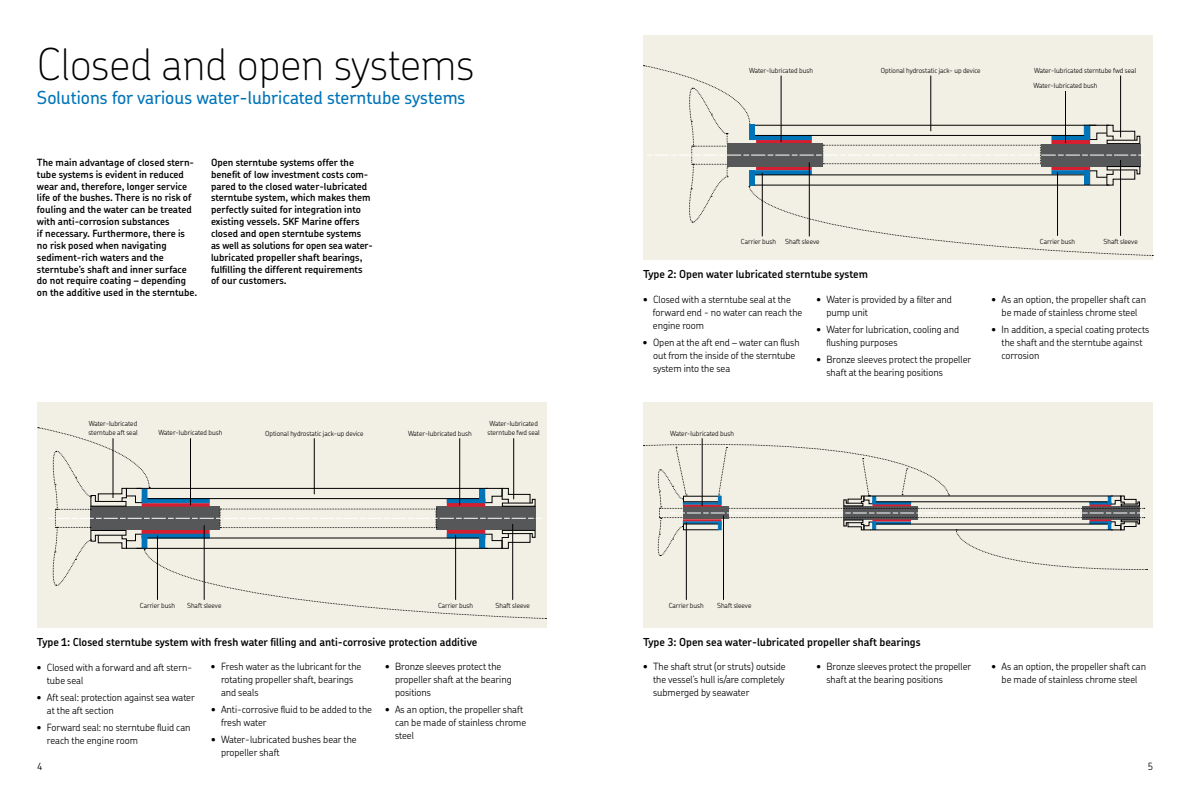
<style>
.page{position:relative;width:1190px;height:794px;background:#fff}
.page>*{position:absolute;margin:0;border:0;box-sizing:border-box;transform-origin:0 0}
.t1{font:100 44px "SKF Chevin OT";color:#000}
.t2{font:500 18px "SKF Chevin OT";color:#0074b8}
.t3{font:600 11px "SKF Chevin OT";color:#000}
.t4{font:300 10px/13px "SKF Chevin OT";color:#000}
.t5{font:600 10px/11.8px "SKF Chevin OT";color:#000}
.t6{font:300 7px/9px "SKF Chevin OT";color:#000}
</style>
<div class="page">
<div style="left:643px;top:403px;width:510px;height:225px;background:#f2f0e5"></div>
<hr style="left:686px;top:523px;width:1px;height:77px;background:#000">
<hr style="left:723px;top:515px;width:1px;height:85px;background:#000">
<svg style="left:643px;top:438px;width:505px;height:132px"></svg>
<div style="left:643px;top:35px;width:510px;height:225px;background:#f2f0e5"></div>
<svg style="left:644px;top:65px;width:509px;height:191px"></svg>
<hr style="left:755px;top:185px;width:354px;height:1px;background:#000">
<div style="left:37px;top:403px;width:510px;height:225px;background:#f2f0e5"></div>
<svg style="left:38px;top:427px;width:509px;height:192px"></svg>
<hr style="left:204px;top:525px;width:1px;height:75px;background:#000">
<h1 class="t1" style="left:37px;top:25px;width:439px">Closed and open systems</h1>
<h2 class="t2" style="left:37px;top:81px;width:430px">Solutions for various water-lubricated sterntube systems</h2>
<p class="t5" style="left:37px;top:156px;width:162px">The main advantage of closed stern&shy;tube systems is evident in reduced wear and, therefore, longer service life of the bushes. There is no risk of fouling and the water can be treated with anti-corrosion substances<br>if necessary. Furthermore, there is no risk posed when navigating sediment-rich waters and the sterntube’s shaft and inner surface do not require coating – depending on the additive used in the sterntube.</p>
<p class="t5" style="left:211px;top:156px;width:163px">Open sterntube systems offer the benefit of low investment costs com&shy;pared to the closed water-lubricated sterntube system, which makes them perfectly suited for integration into existing vessels. SKF Marine offers closed and open sterntube systems as well as solutions for open sea water&shy;lubricated propeller shaft bearings, fulfilling the different requirements of our customers.</p>
<p class="t6" style="left:88px;top:418px;width:51px">Water-lubricated sterntube aft seal</p>
<p class="t6" style="left:488px;top:418px;width:54px">Water-lubricated sterntube fwd seal</p>
<p class="t6" style="left:159px;top:427px;width:65px">Water-lubricated bush</p>
<p class="t6" style="left:265px;top:428px;width:100px">Optional hydrostatic jack-up device</p>
<p class="t6" style="left:408px;top:428px;width:65px">Water-lubricated bush</p>
<p class="t6" style="left:140px;top:600px;width:37px">Carrier bush</p>
<p class="t6" style="left:187px;top:600px;width:36px">Shaft sleeve</p>
<p class="t6" style="left:438px;top:600px;width:37px">Carrier bush</p>
<p class="t6" style="left:496px;top:600px;width:36px">Shaft sleeve</p>
<p class="t6" style="left:749px;top:65px;width:65px">Water-lubricated bush</p>
<p class="t6" style="left:881px;top:65px;width:101px">Optional hydrostatic jack- up device</p>
<p class="t6" style="left:1034px;top:65px;width:104px">Water-lubricated sterntube fwd seal</p>
<p class="t6" style="left:1034px;top:80px;width:65px">Water-lubricated bush</p>
<p class="t6" style="left:741px;top:236px;width:37px">Carrier bush</p>
<p class="t6" style="left:785px;top:236px;width:36px">Shaft sleeve</p>
<p class="t6" style="left:1103px;top:236px;width:36px">Shaft sleeve</p>
<p class="t6" style="left:1040px;top:236px;width:37px">Carrier bush</p>
<p class="t3" style="left:643px;top:264px;width:226px">Type 2: Open water lubricated sterntube system</p>
<p class="t4" style="left:653px;top:292px;width:151px;text-indent:-10px">• Closed with a sterntube seal at the forward end - no water can reach the engine room</p>
<p class="t4" style="left:653px;top:335px;width:148px;text-indent:-10px">• Open at the aft end – water can flush out from the inside of the sterntube system into the sea</p>
<p class="t4" style="left:826px;top:291px;width:127px;text-indent:-10px">• Water is provided by a filter and pump unit</p>
<p class="t4" style="left:826px;top:321px;width:134px;text-indent:-10px">• Water for lubrication, cooling and flushing purposes</p>
<p class="t4" style="left:826px;top:351px;width:146px;text-indent:-10px">• Bronze sleeves protect the propeller shaft at the bearing positions</p>
<p class="t4" style="left:992px;top:291px;width:156px;text-align:center">• As an option, the propeller shaft can be made of stainless chrome steel</p>
<p class="t4" style="left:1002px;top:321px;width:149px;text-indent:-10px">• In addition, a special coating protects the shaft and the sterntube against corrosion</p>
<p class="t6" style="left:670px;top:428px;width:65px">Water-lubricated bush</p>
<p class="t6" style="left:669px;top:600px;width:37px">Carrier bush</p>
<p class="t6" style="left:717px;top:600px;width:36px">Shaft sleeve</p>
<p class="t3" style="left:37px;top:632px;width:442px">Type 1: Closed sterntube system with fresh water filling and anti-corrosive protection additive</p>
<p class="t3" style="left:643px;top:632px;width:279px">Type 3: Open sea water-lubricated propeller shaft bearings</p>
<p class="t4" style="left:47px;top:659px;width:147px;text-indent:-10px">• Closed with a forward and aft stern&shy;tube seal</p>
<p class="t4" style="left:47px;top:689px;width:149px;text-indent:-10px">• Aft seal: protection against sea water at the aft section</p>
<p class="t4" style="left:47px;top:719px;width:145px;text-indent:-10px">• Forward seal: no sterntube fluid can reach the engine room</p>
<p class="t4" style="left:653px;top:659px;width:134px;text-align:justify;text-indent:-10px">• The shaft strut (or struts) outside the vessel’s hull is/are completely submerged by seawater</p>
<p class="t4" style="left:221px;top:659px;width:142px;text-indent:-10px">• Fresh water as the lubricant for the rotating propeller shaft, bearings and seals</p>
<p class="t4" style="left:221px;top:702px;width:153px;text-indent:-10px">• Anti-corrosive fluid to be added to the fresh water</p>
<p class="t4" style="left:221px;top:732px;width:137px;text-indent:-10px">• Water-lubricated bushes bear the propeller shaft</p>
<p class="t4" style="left:395px;top:659px;width:118px;text-indent:-10px">• Bronze sleeves protect the propeller shaft at the bearing positions</p>
<p class="t4" style="left:395px;top:702px;width:133px;text-indent:-10px">• As an option, the propeller shaft can be made of stainless chrome steel</p>
<p class="t4" style="left:826px;top:659px;width:146px;text-indent:-10px">• Bronze sleeves protect the propeller shaft at the bearing positions</p>
<p class="t4" style="left:37px;top:759px;width:7px">4</p>
<p class="t4" style="left:992px;top:659px;width:156px;text-align:center">• As an option, the propeller shaft can be made of stainless chrome steel</p>
<p class="t4" style="left:1148px;top:759px;width:7px">5</p>
</div>
